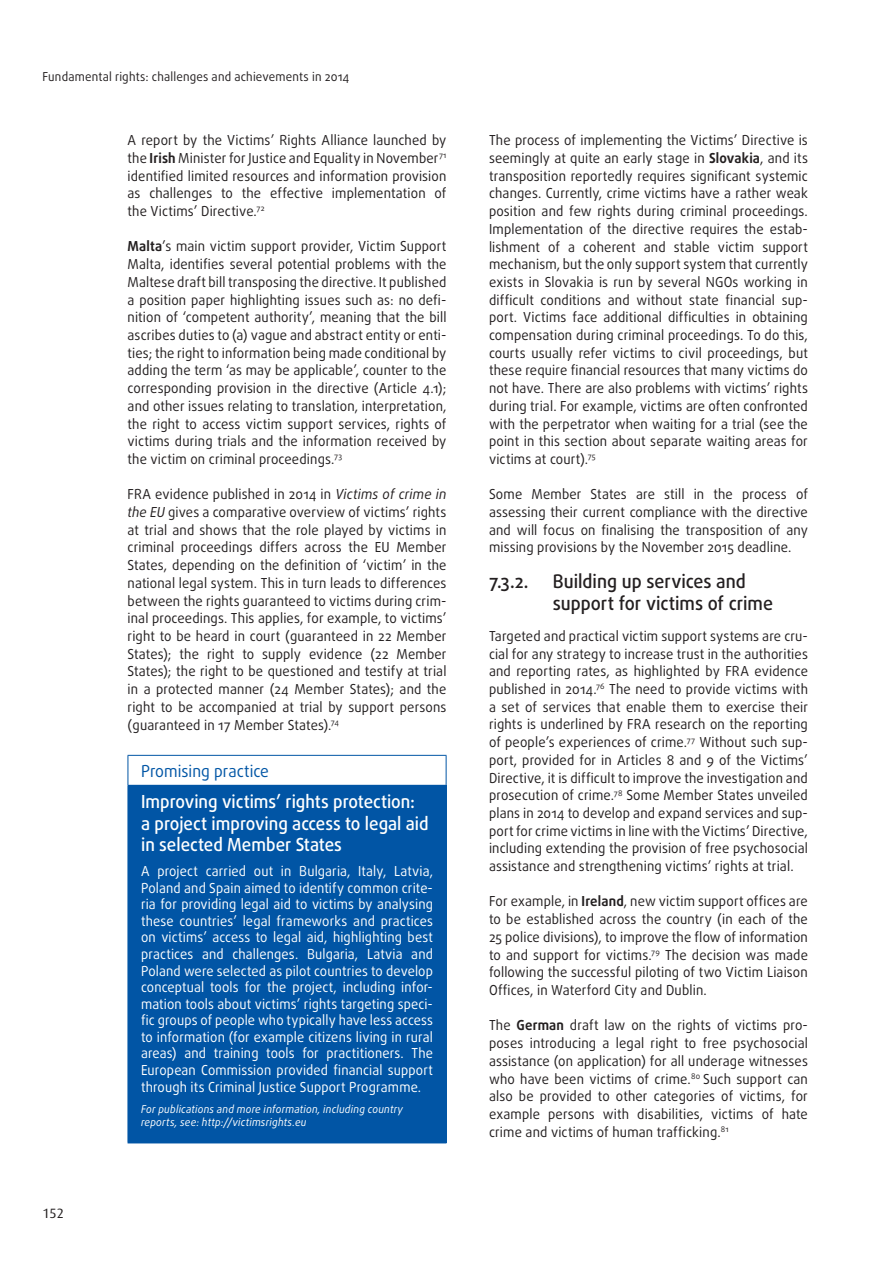
<style>
.page{position:relative;width:893px;height:1263px;background:#fff}
.page>*{position:absolute;margin:0;border:0;box-sizing:border-box;transform-origin:0 0}
.title_1_1_1{font:500 18.75px/22.5px "Daxline Pro";color:#231f20;scale:.95 1}
.PROMISING_title{font:500 18px/21.6px "Daxline Pro";color:#fff;scale:.94 1}
.PROMISING_super{font:16.5px "Daxline Pro";color:#0155a5;scale:.95 1}
.body{font:13.8px/17.7px "Daxline Pro";letter-spacing:.01em;color:#231f20;text-align:justify;scale:.95 1}
.PROMISING_body{font:13.8px/16.5px "Daxline Pro";letter-spacing:.01em;color:#fff;scale:.94 1}
.t1{font:13.5px "Dax";color:#231f20}
.t2{font:12.3px "Daxline Pro";letter-spacing:.015em;color:#231f20;scale:.95 1}
.PROMISING_more_info{font:italic 10.8px/12.9px "Daxline Pro";letter-spacing:.02em;color:#fff;scale:.94 1}
.s1{font-weight:700}
.s2{font-style:italic}
</style>
<div class="page">
<div style="left:128px;top:785px;width:318px;height:358px;background:#0155a5"></div>
<svg style="left:128px;top:756px;width:1px;height:29px"></svg>
<svg style="left:446px;top:756px;width:1px;height:29px"></svg>
<hr style="left:446px;top:786px;width:1px;height:356px;background:#0155a5">
<hr style="left:128px;top:755px;width:318px;height:1px;background:#0155a5">
<p class="t2" style="left:43px;top:68px;width:325px">Fundamental rights: challenges and achievements in 2014</p>
<p class="t1" style="left:43px;top:1206px;width:23px">152</p>
<p class="body" style="left:128px;top:132px;width:337px">A report by the Victims’ Rights Alliance launched by the <span class="s1">Irish</span> Minister for Justice and Equality in November<sup>71 </sup>identified limited resources and information provision as challenges to the effective implementation of the Victims’ Directive.<sup>72</sup></p>
<p class="body" style="left:128px;top:238px;width:337px"><span class="s1">Malta</span>’s main victim support provider, Victim Support Malta, identifies several potential problems with the Maltese draft bill transposing the directive. It published a position paper highlighting issues such as: no defi&shy;nition of ‘competent authority’, meaning that the bill ascribes duties to (a) vague and abstract entity or enti&shy;ties; the right to information being made conditional by adding the term ‘as may be applicable’, counter to the corresponding provision in the directive (Article 4.1); and other issues relating to translation, interpretation, the right to access victim support services, rights of victims during trials and the information received by the victim on criminal proceedings.<sup>73</sup></p>
<p class="body" style="left:128px;top:486px;width:337px">FRA evidence published in 2014 in <span class="s2">Victims of crime in the EU</span> gives a comparative overview of victims’ rights at trial and shows that the role played by victims in criminal proceedings differs across the EU Member States, depending on the definition of ‘victim’ in the national legal system. This in turn leads to differences between the rights guaranteed to victims during crim&shy;inal proceedings. This applies, for example, to victims’ right to be heard in court (guaranteed in 22 Member States); the right to supply evidence (22 Member States); the right to be questioned and testify at trial in a protected manner (24 Member States); and the right to be accompanied at trial by support persons (guaranteed in 17 Member States).<sup>74</sup></p>
<p class="PROMISING_super" style="left:141px;top:760px;width:136px">Promising practice</p>
<p class="PROMISING_title" style="left:141px;top:791px;width:307px">Improving victims’ rights protection: a project improving access to legal aid in selected Member States</p>
<p class="PROMISING_body" style="left:141px;top:863px;width:312px">A project carried out in Bulgaria, Italy, Latvia, Poland and Spain aimed to identify common crite&shy;ria for providing legal aid to victims by analysing these countries’ legal frameworks and practices on victims’ access to legal aid, highlighting best practices and challenges. Bulgaria, Latvia and Poland were selected as pilot countries to develop conceptual tools for the project, including infor&shy;mation tools about victims’ rights targeting speci&shy;fic groups of people who typically have less access to information (for example citizens living in rural areas) and training tools for practitioners. The European Commission provided financial support through its Criminal Justice Support Programme.</p>
<p class="PROMISING_more_info" style="left:141px;top:1103px;width:280px">For publications and more information, including country reports, see: http://victimsrights.eu</p>
<p class="body" style="left:489px;top:132px;width:337px">The process of implementing the Victims’ Directive is seemingly at quite an early stage in <span class="s1">Slovakia</span>, and its transposition reportedly requires significant systemic changes. Currently, crime victims have a rather weak position and few rights during criminal proceedings.<br>Implementation of the directive requires the estab&shy;lishment of a coherent and stable victim support mechanism, but the only support system that currently exists in Slovakia is run by several NGOs working in difficult conditions and without state financial sup&shy;port. Victims face additional difficulties in obtaining compensation during criminal proceedings. To do this, courts usually refer victims to civil proceedings, but these require financial resources that many victims do not have. There are also problems with victims’ rights during trial. For example, victims are often confronted with the perpetrator when waiting for a trial (see the point in this section about separate waiting areas for victims at court).<sup>75</sup></p>
<p class="body" style="left:489px;top:486px;width:337px">Some Member States are still in the process of assessing their current compliance with the directive and will focus on finalising the transposition of any missing provisions by the November 2015 deadline.</p>
<p class="title_1_1_1" style="left:489px;top:570px;width:40px">7.3.2.</p>
<p class="title_1_1_1" style="left:553px;top:570px;width:233px">Building up services and support for victims of crime</p>
<p class="body" style="left:489px;top:627px;width:337px">Targeted and practical victim support systems are cru&shy;cial for any strategy to increase trust in the authorities and reporting rates, as highlighted by FRA evidence published in 2014.<sup>76</sup> The need to provide victims with a set of services that enable them to exercise their rights is underlined by FRA research on the reporting of people’s experiences of crime.<sup>77</sup> Without such sup&shy;port, provided for in Articles 8 and 9 of the Victims’ Directive, it is difficult to improve the investigation and prosecution of crime.<sup>78</sup> Some Member States unveiled plans in 2014 to develop and expand services and sup&shy;port for crime victims in line with the Victims’ Directive, including extending the provision of free psychosocial assistance and strengthening victims’ rights at trial.</p>
<p class="body" style="left:489px;top:893px;width:337px">For example, in <span class="s1">Ireland</span>, new victim support offices are to be established across the country (in each of the 25 police divisions), to improve the flow of information to and support for victims.<sup>79</sup> The decision was made following the successful piloting of two Victim Liaison Offices, in Waterford City and Dublin.</p>
<p class="body" style="left:489px;top:1017px;width:337px">The <span class="s1">German</span> draft law on the rights of victims pro&shy;poses introducing a legal right to free psychosocial assistance (on application) for all underage witnesses who have been victims of crime.<sup>80</sup> Such support can also be provided to other categories of victims, for example persons with disabilities, victims of hate crime and victims of human trafficking.<sup>81</sup></p>
</div>
